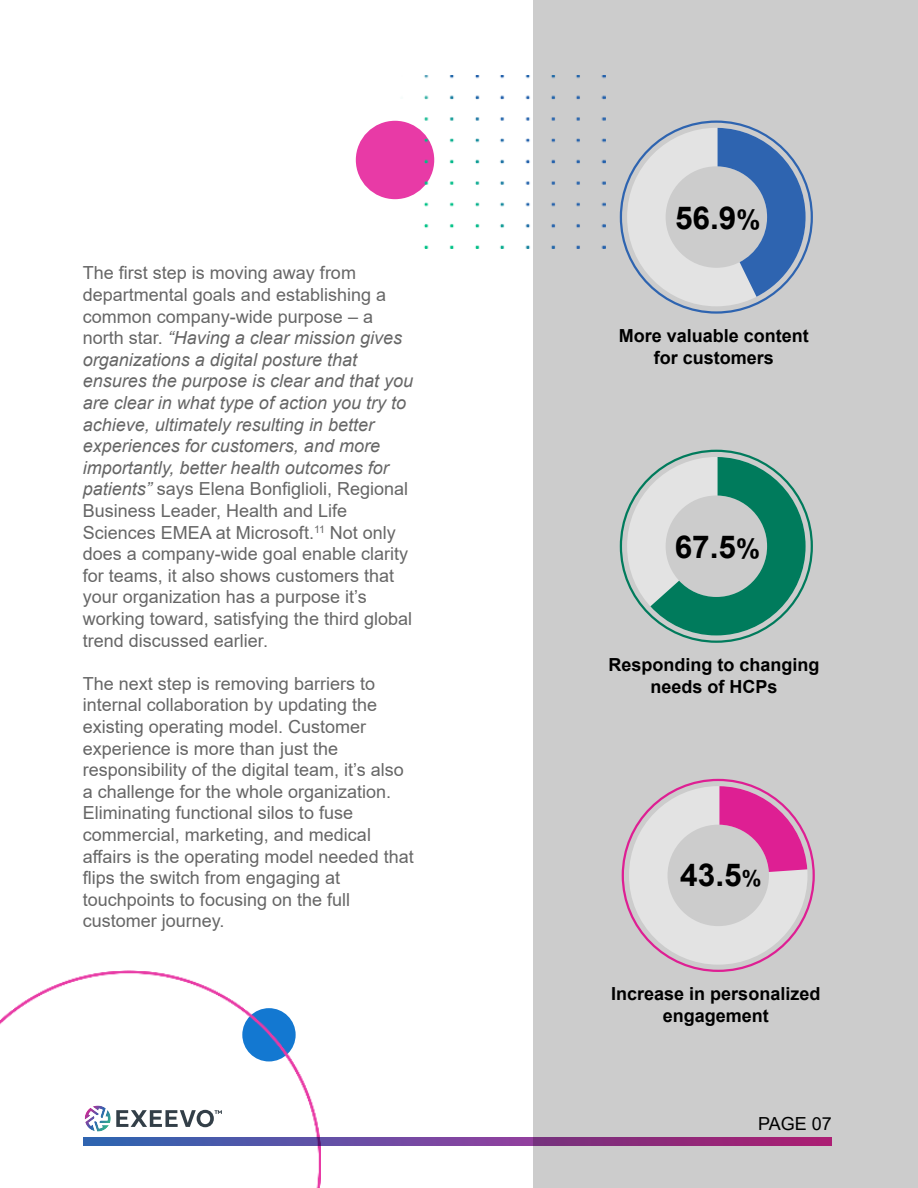
<style>
.page{position:relative;width:918px;height:1188px;background:#fff}
.page>*{position:absolute;margin:0;border:0;box-sizing:border-box;transform-origin:0 0}
.t1{font:700 31.5px "Arial";color:#000}
.t2{font:18px/21.6px "Arial";color:#666}
.t3{font:700 18px/21.6px "Arial";color:#000;text-align:center}
.t4{font:18px "Arial";color:#000}
.s1{font-style:italic}
.s2{font-size:27px}
.s3{font-size:22.05px}
</style>
<div class="page">
<div style="left:356px;top:121px;width:78px;height:78px;background:#e83aa6;border-radius:50%"></div>
<div style="left:533px;top:0;width:385px;height:1188px;background:#ccc"></div>
<img style="left:0;top:970px;width:320px;height:218px">
<img style="left:375px;top:75px;width:231px;height:173px">
<svg style="left:627px;top:128px;width:179px;height:178px"></svg>
<svg style="left:627px;top:457px;width:179px;height:178px"></svg>
<svg style="left:629px;top:786px;width:179px;height:179px"></svg>
<svg style="left:85px;top:1106px;width:137px;height:26px"></svg>
<svg style="left:83px;top:1137px;width:749px;height:8px;background:#724194"></svg>
<p class="t2" style="left:83px;top:262px;width:332px">The first step is moving away from departmental goals and establishing a common company-wide purpose – a north star. <span class="s1">“Having a clear mission gives organizations a digital posture that ensures the purpose is clear and that you are clear in what type of action you try to achieve, ultimately resulting in better experiences for customers, and more importantly, better health outcomes for patients”</span> says Elena Bonfiglioli, Regional Business Leader, Health and Life Sciences EMEA at Microsoft.<sup>11</sup> Not only does a company-wide goal enable clarity for teams, it also shows customers that your organization has a purpose it’s working toward, satisfying the third global trend discussed earlier.</p>
<p class="t2" style="left:83px;top:674px;width:332px">The next step is removing barriers to internal collaboration by updating the existing operating model. Customer experience is more than just the responsibility of the digital team, it’s also a challenge for the whole organization.<br>Eliminating functional silos to fuse commercial, marketing, and medical affairs is the operating model needed that flips the switch from engaging at touchpoints to focusing on the full customer journey.</p>
<h1 class="t1" style="left:675px;top:200px;width:87px">56.9<span class="s2">%</span></h1>
<p class="t3" style="left:619px;top:325px;width:192px">More valuable content for customers</p>
<h1 class="t1" style="left:675px;top:529px;width:87px">67.5<span class="s2">%</span></h1>
<p class="t3" style="left:608px;top:654px;width:213px">Responding to changing needs of HCPs</p>
<h1 class="t1" style="left:680px;top:853px;width:83px">43.5<span class="s3">%</span></h1>
<p class="t3" style="left:611px;top:983px;width:211px">Increase in personalized engagement</p>
<p class="t4" style="left:758px;top:1116px;width:75px">PAGE 07</p>
</div>
